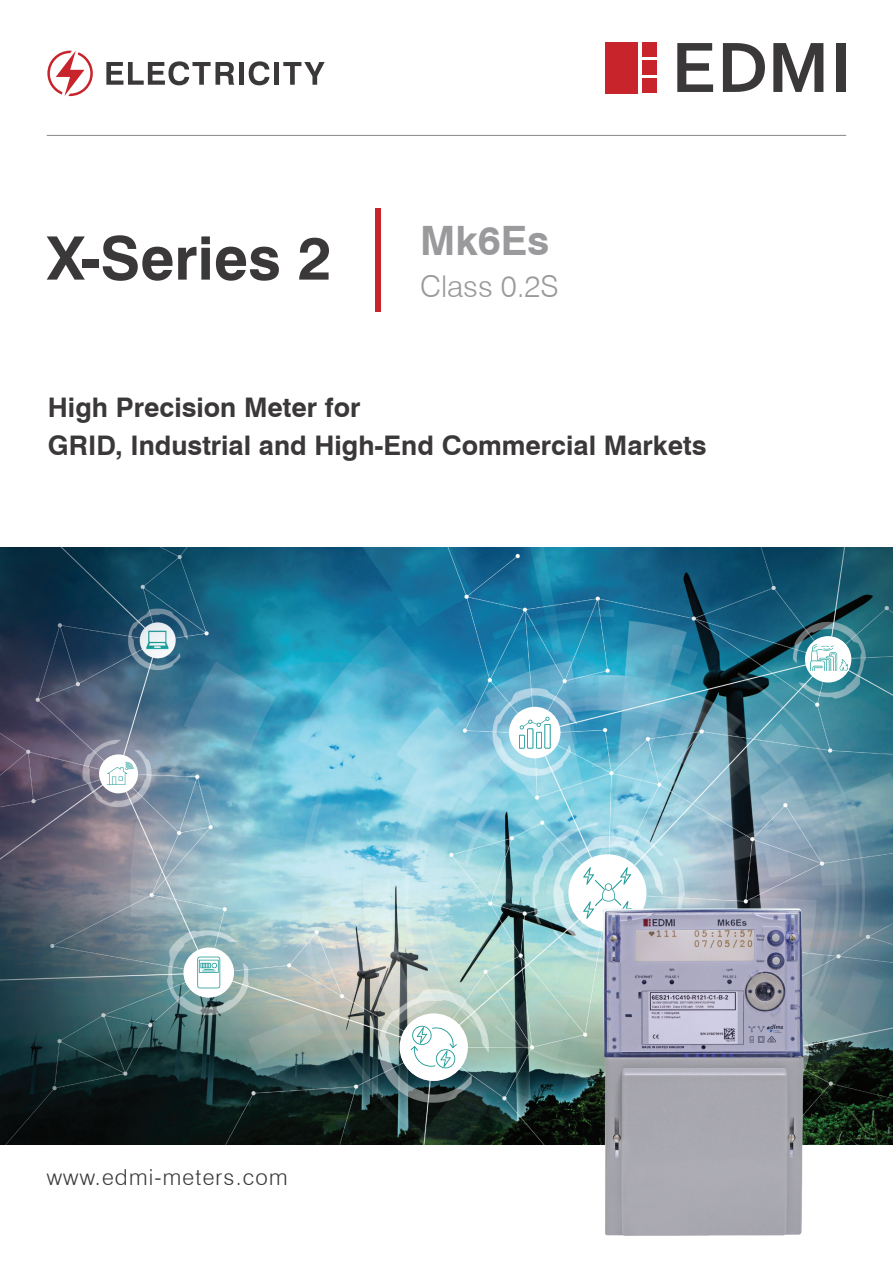
<style>
.page{position:relative;width:893px;height:1263px;background:#fff}
.page>*{position:absolute;margin:0;border:0;box-sizing:border-box;transform-origin:0 0}
.t1{font:700 60px "Swiss 721 BT";color:#3b383a}
.t2{font:700 40.5px "Swiss 721 BT";color:#9a9a9d}
.t3{font:300 30px "Swiss 721 BT";color:#9a9a9d}
.t4{font:700 27px/37.5px "Swiss 721 BT";color:#3b383a}
.t5{font:300 22.05px "Swiss 721 BT";letter-spacing:.055em;color:#3b383a}
</style>
<div class="page">
<img style="left:1px;top:548px;width:892px;height:596px">
<div style="left:99px;top:754px;width:39px;height:39px;background:#fff;border-radius:50%"></div>
<svg style="left:107px;top:762px;width:26px;height:23px"></svg>
<div style="left:183px;top:947px;width:51px;height:50px;background:#fff;border-radius:50%"></div>
<svg style="left:197px;top:957px;width:23px;height:31px"></svg>
<div style="left:400px;top:1013px;width:68px;height:68px;background:#fff;border-radius:50%"></div>
<svg style="left:411px;top:1026px;width:46px;height:42px"></svg>
<div style="left:509px;top:707px;width:51px;height:51px;background:#fff;border-radius:50%"></div>
<svg style="left:519px;top:717px;width:31px;height:31px"></svg>
<div style="left:568px;top:854px;width:78px;height:78px;background:#fff;border-radius:50%"></div>
<svg style="left:583px;top:867px;width:48px;height:15px"></svg>
<div style="left:805px;top:636px;width:46px;height:46px;background:#fff;border-radius:50%"></div>
<img style="left:811px;top:645px;width:36px;height:26px">
<svg style="left:677px;top:43px;width:36px;height:49px"></svg>
<svg style="left:723px;top:43px;width:42px;height:49px"></svg>
<svg style="left:773px;top:43px;width:50px;height:49px"></svg>
<div style="left:837px;top:43px;width:9px;height:49px;background:#3b383a"></div>
<div style="left:605px;top:42px;width:33px;height:51px;background:#c8242b"></div>
<div style="left:642px;top:42px;width:14px;height:15px;background:#c8242b"></div>
<div style="left:642px;top:78px;width:14px;height:15px;background:#c8242b"></div>
<div style="left:642px;top:60px;width:14px;height:15px;background:#c8242b"></div>
<img style="left:569px;top:882px;width:268px;height:354px">
<svg style="left:47px;top:51px;width:46px;height:45px"></svg>
<svg style="left:106px;top:61px;width:128px;height:24px"></svg>
<div style="left:239px;top:62px;width:5px;height:23px;background:#3b383a"></div>
<svg style="left:249px;top:61px;width:20px;height:24px"></svg>
<div style="left:274px;top:62px;width:5px;height:23px;background:#3b383a"></div>
<svg style="left:283px;top:62px;width:42px;height:23px"></svg>
<hr style="left:47px;top:135px;width:799px;height:1px;background:#878789">
<div style="left:375px;top:209px;width:6px;height:103px;background:#c8242b"></div>
<h1 class="t1" style="left:47px;top:222px;width:286px">X-Series 2</h1>
<h2 class="t2" style="left:420px;top:216px;width:131px">Mk6Es</h2>
<p class="t3" style="left:420px;top:268px;width:140px">Class 0.2S</p>
<p class="t4" style="left:48px;top:389px;width:660px">High Precision Meter for<br>GRID, Industrial and High-End Commercial Markets</p>
<p class="t5" style="left:47px;top:1164px;width:242px">www.edmi-meters.com</p>
</div>
